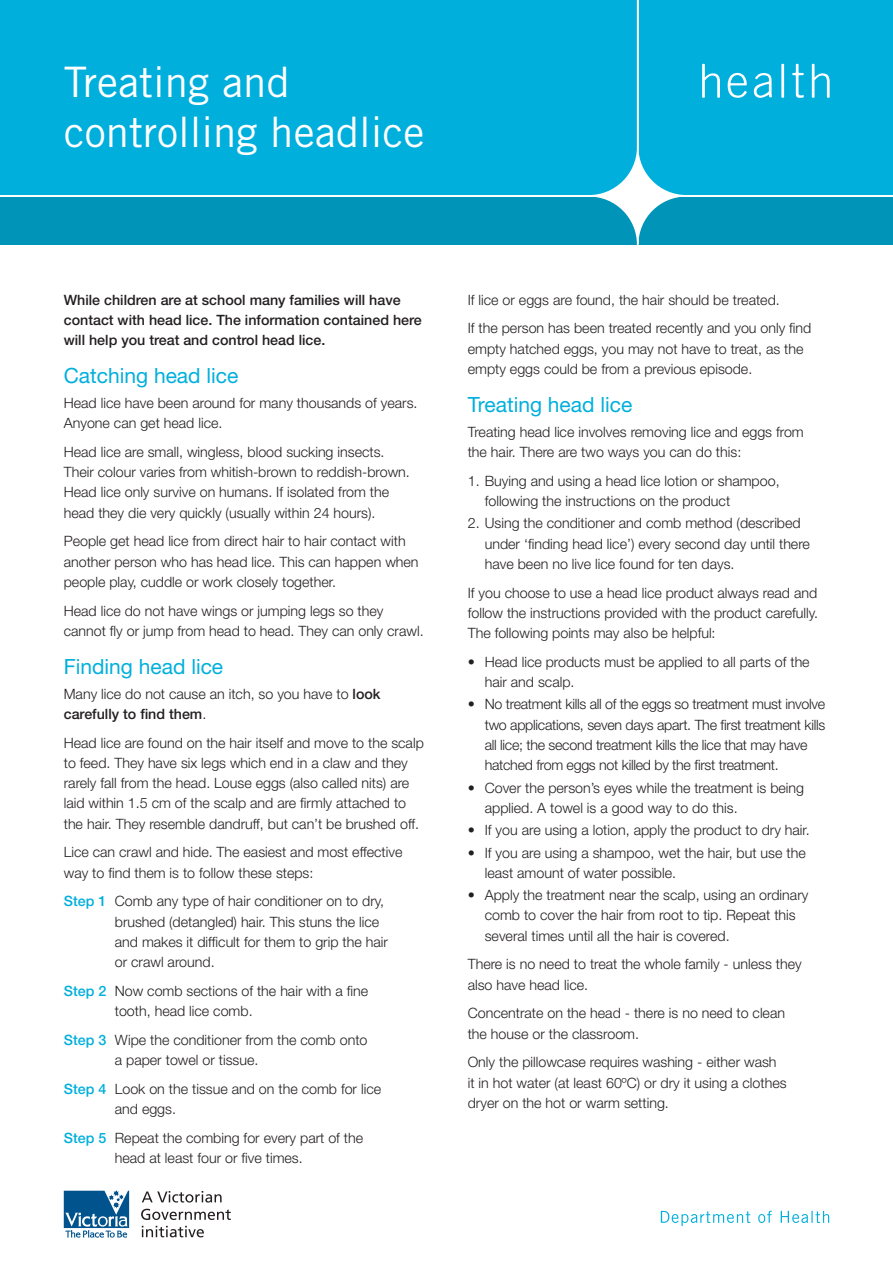
<style>
.page{position:relative;width:893px;height:1263px;background:#fff}
.page>*{position:absolute;margin:0;border:0;box-sizing:border-box;transform-origin:0 0}
.t1{font:42px/49.5px "Trade Gothic LT";color:#fff}
.t2{font:21px "Helvetica Neue LT";color:#00afdc}
.t3{font:300 14.25px/20.2px "Helvetica Neue LT";color:#231f20}
.t4{font:300 14.25px/20.2px "Helvetica Neue LT";letter-spacing:-.02em;color:#231f20}
.t5{font:500 14.25px/20.2px "Helvetica Neue LT";color:#231f20}
.s1{font-weight:500}
.s2{font-weight:500;color:#00afdc}
</style>
<div class="page">
<svg style="left:64px;top:1191px;width:65px;height:46px"></svg>
<svg style="left:142px;top:1191px;width:80px;height:11px"></svg>
<svg style="left:141px;top:1209px;width:90px;height:11px"></svg>
<svg style="left:142px;top:1226px;width:62px;height:11px"></svg>
<svg style="left:661px;top:1211px;width:168px;height:15px"></svg>
<svg style="left:0;top:0;width:893px;height:245px;background:#05abd5"></svg>
<h1 class="t1" style="left:64px;top:57px;width:362px">Treating and controlling headlice</h1>
<p class="t5" style="left:64px;top:289px;width:359px">While children are at school many families will have contact with head lice. The information contained here will help you treat and control head lice.</p>
<h2 class="t2" style="left:64px;top:363px;width:176px">Catching head lice</h2>
<p class="t3" style="left:64px;top:392px;width:355px">Head lice have been around for many thousands of years.<br>Anyone can get head lice.</p>
<p class="t3" style="left:64px;top:441px;width:348px">Head lice are small, wingless, blood sucking insects.<br>Their colour varies from whitish-brown to reddish-brown.<br>Head lice only survive on humans. If isolated from the head they die very quickly (usually within 24 hours).</p>
<p class="t3" style="left:64px;top:531px;width:356px">People get head lice from direct hair to hair contact with another person who has head lice. This can happen when people play, cuddle or work closely together.</p>
<p class="t3" style="left:64px;top:600px;width:361px">Head lice do not have wings or jumping legs so they cannot fly or jump from head to head. They can only crawl.</p>
<h2 class="t2" style="left:64px;top:654px;width:161px">Finding head lice</h2>
<p class="t3" style="left:64px;top:683px;width:318px">Many lice do not cause an itch, so you have to <span class="s1">look carefully to find them</span>.</p>
<p class="t3" style="left:64px;top:732px;width:362px">Head lice are found on the hair itself and move to the scalp to feed. They have six legs which end in a claw and they rarely fall from the head. Louse eggs (also called nits) are laid within 1.5 cm of the scalp and are firmly attached to the hair. They resemble dandruff, but can’t be brushed off.</p>
<p class="t3" style="left:64px;top:842px;width:340px">Lice can crawl and hide. The easiest and most effective way to find them is to follow these steps:</p>
<p class="t3" style="left:115px;top:891px;width:275px;text-indent:-51px"><span class="s2">Step 1</span> Comb any type of hair conditioner on to dry, brushed (detangled) hair. This stuns the lice and makes it difficult for them to grip the hair or crawl around.</p>
<p class="t3" style="left:115px;top:980px;width:255px;text-indent:-51px"><span class="s2">Step 2</span> Now comb sections of the hair with a fine tooth, head lice comb.</p>
<p class="t3" style="left:115px;top:1029px;width:254px;text-indent:-51px"><span class="s2">Step 3</span> Wipe the conditioner from the comb onto a paper towel or tissue.</p>
<p class="t3" style="left:115px;top:1078px;width:268px;text-indent:-51px"><span class="s2">Step 4</span> Look on the tissue and on the comb for lice and eggs.</p>
<p class="t3" style="left:115px;top:1127px;width:250px;text-indent:-51px"><span class="s2">Step 5</span> Repeat the combing for every part of the head at least four or five times.</p>
<p class="t3" style="left:468px;top:285px;width:345px;line-height:28.8px">If lice or eggs are found, the hair should be treated.<br>If the person has been treated recently and you only find</p>
<p class="t3" style="left:468px;top:338px;width:337px">empty hatched eggs, you may not have to treat, as the empty eggs could be from a previous episode.</p>
<h2 class="t2" style="left:468px;top:392px;width:166px">Treating head lice</h2>
<p class="t3" style="left:468px;top:421px;width:338px">Treating head lice involves removing lice and eggs from the hair. There are two ways you can do this:</p>
<p class="t3" style="left:485px;top:470px;width:296px;text-indent:-17px">1. Buying and using a head lice lotion or shampoo, following the instructions on the product</p>
<p class="t3" style="left:485px;top:513px;width:327px;text-indent:-17px">2. Using the conditioner and comb method (described under ‘finding head lice’) every second day until there have been no live lice found for ten days.</p>
<p class="t3" style="left:468px;top:582px;width:352px;text-align:justify">If you choose to use a head lice product always read and follow the instructions provided with the product carefully.<br>The following points may also be helpful:</p>
<p class="t3" style="left:485px;top:651px;width:326px;text-indent:-17px">• Head lice products must be applied to all parts of the hair and scalp.</p>
<p class="t4" style="left:485px;top:694px;width:342px;text-indent:-17px">• No treatment kills all of the eggs so treatment must involve two applications, seven days apart. The first treatment kills all lice; the second treatment kills the lice that may have hatched from eggs not killed by the first treatment.</p>
<p class="t3" style="left:485px;top:777px;width:321px;text-indent:-17px">• Cover the person’s eyes while the treatment is being applied. A towel is a good way to do this.</p>
<p class="t3" style="left:468px;top:820px;width:343px">• If you are using a lotion, apply the product to dry hair.</p>
<p class="t3" style="left:485px;top:842px;width:322px;text-indent:-17px">• If you are using a shampoo, wet the hair, but use the least amount of water possible.</p>
<p class="t3" style="left:485px;top:885px;width:325px;text-indent:-17px">• Apply the treatment near the scalp, using an ordinary comb to cover the hair from root to tip. Repeat this several times until all the hair is covered.</p>
<p class="t3" style="left:468px;top:954px;width:335px">There is no need to treat the whole family - unless they also have head lice.</p>
<p class="t3" style="left:468px;top:1003px;width:319px">Concentrate on the head - there is no need to clean the house or the classroom.</p>
<p class="t3" style="left:468px;top:1052px;width:320px">Only the pillowcase requires washing - either wash it in hot water (at least 60ºC) or dry it using a clothes dryer on the hot or warm setting.</p>
</div>
